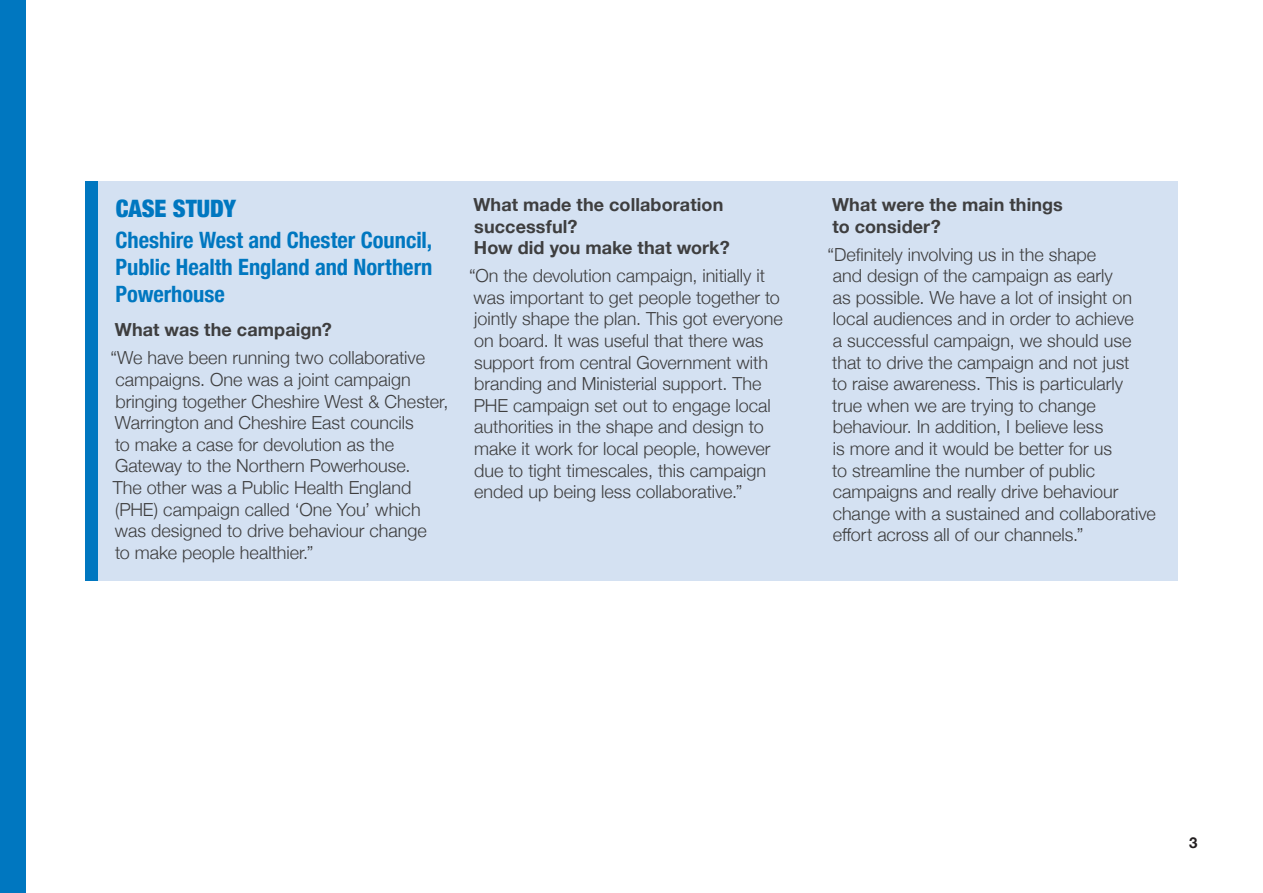
<style>
.page{position:relative;width:1263px;height:893px;background:#fff}
.page>*{position:absolute;margin:0;border:0;box-sizing:border-box;transform-origin:0 0}
.Sub-heading_2{font:900 condensed 24px "Helvetica Neue";color:#0077c0}
.Sub-heading{font:700 condensed 22.5px/27px "Helvetica Neue";color:#0077c0;text-align:justify}
.Body_copy{font:300 18px/21.6px "Helvetica Neue";color:#3e3e3f}
.para_sub-heading{font:700 18px/21.6px "Helvetica Neue";letter-spacing:.005em;color:#3e3e3f}
.Body_copy-2{font:700 18px/21.6px "Helvetica Neue";letter-spacing:.005em;color:#3e3e3f}
.t1{font:700 15px "Helvetica Neue";color:#231f20}
</style>
<div class="page">
<div style="left:0;top:0;width:26px;height:893px;background:#0077c0"></div>
<div style="left:98px;top:181px;width:1080px;height:399px;background:#d4e1f2"></div>
<div style="left:85px;top:181px;width:13px;height:399px;background:#0077c0"></div>
<p class="Sub-heading_2" style="left:116px;top:188px;width:122px">CASE STUDY</p>
<p class="Sub-heading" style="left:116px;top:225px;width:318px">Cheshire West and Chester Council, Public Health England and Northern Powerhouse</p>
<p class="para_sub-heading" style="left:115px;top:319px;width:218px">What was the campaign?</p>
<p class="Body_copy" style="left:110px;top:346px;width:339px">“We have been running two collaborative campaigns. One was a joint campaign bringing together Cheshire West &amp; Chester, Warrington and Cheshire East councils<br>to make a case for devolution as the Gateway to the Northern Powerhouse.<br>The other was a Public Health England (PHE) campaign called ‘One You’ which was designed to drive behaviour change<br>to make people healthier.”</p>
<p class="para_sub-heading" style="left:473px;top:193px;width:258px">What made the collaboration successful?<br>How did you make that work?</p>
<p class="Body_copy" style="left:469px;top:264px;width:315px">“On the devolution campaign, initially it was important to get people together to jointly shape the plan. This got everyone on board. It was useful that there was support from central Government with branding and Ministerial support. The PHE campaign set out to engage local authorities in the shape and design to make it work for local people, however due to tight timescales, this campaign ended up being less collaborative.”</p>
<p class="Body_copy-2" style="left:832px;top:193px;width:232px">What were the main things to consider?</p>
<p class="Body_copy" style="left:828px;top:242px;width:330px">“Definitely involving us in the shape<br>and design of the campaign as early<br>as possible. We have a lot of insight on local audiences and in order to achieve<br>a successful campaign, we should use that to drive the campaign and not just<br>to raise awareness. This is particularly<br>true when we are trying to change behaviour. In addition, I believe less<br>is more and it would be better for us<br>to streamline the number of public campaigns and really drive behaviour change with a sustained and collaborative effort across all of our channels.”</p>
<p class="t1" style="left:1189px;top:833px;width:10px">3</p>
</div>
